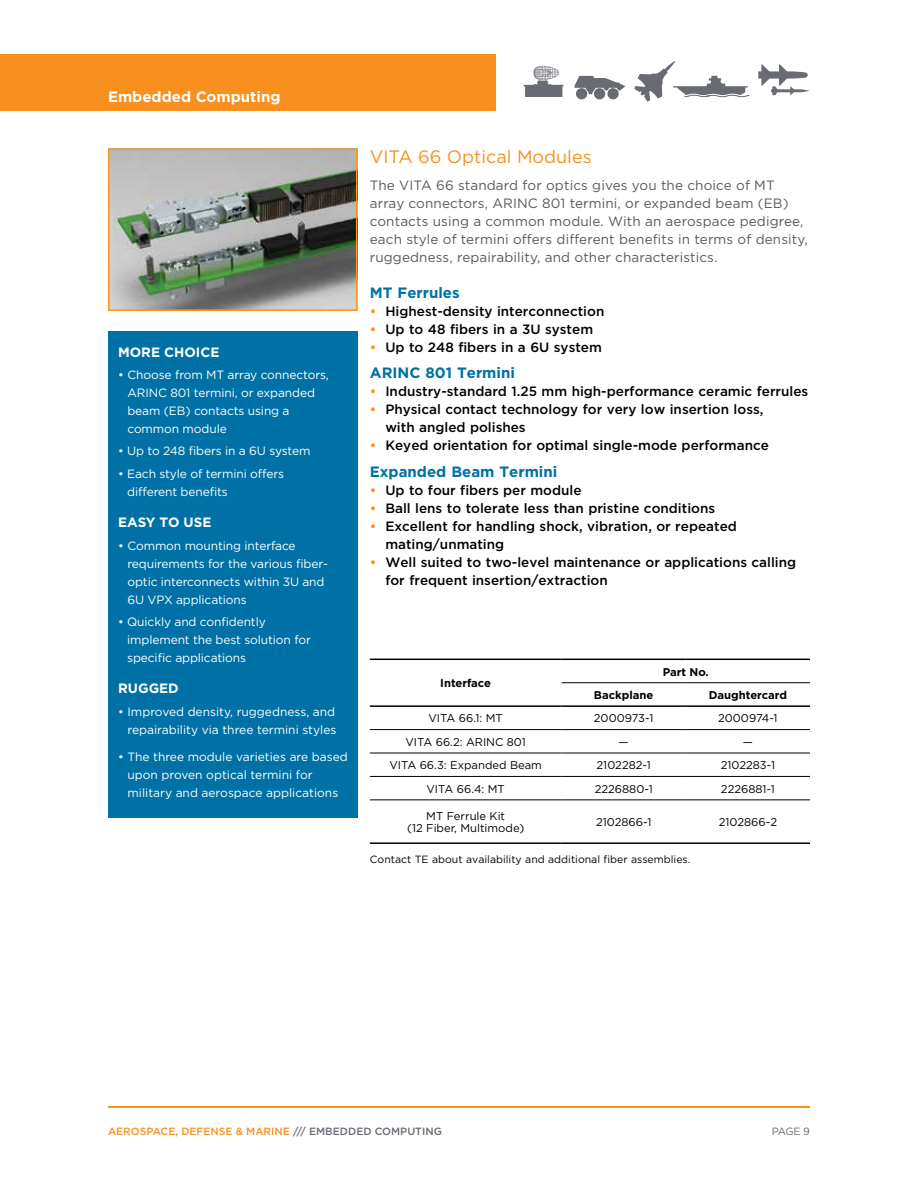
<style>
.page{position:relative;width:918px;height:1188px;background:#fff}
.page>*{position:absolute;margin:0;border:0;box-sizing:border-box;transform-origin:0 0}
.t1{font:18px "Gotham";color:#f7901e}
.t2{font:700 15px "Gotham";color:#0071a6}
.t3{font:700 15px "Gotham";color:#fff}
.t4{font:500 13.5px/18px "Gotham";color:#000}
.t5{font:13.5px/18px "Gotham";letter-spacing:.01em;color:#58595b}
.t6{font:700 13.5px "Gotham";color:#fff}
.t7{font:12px/18px "Gotham";letter-spacing:-.01em;color:#fff}
.t8{font:11.25px/12px "Gotham";color:#000;text-align:center}
.t9{font:700 11.25px "Gotham";color:#000}
.t10{font:10.5px "Gotham";color:#000}
.t11{font:500 10.5px "Gotham";color:#f7901e}
.t12{font:10.5px "Gotham";color:#696b73}
.s1{color:#f7901e}
.s2{color:#696b73}
</style>
<div class="page">
<svg style="left:758px;top:64px;width:51px;height:31px"></svg>
<svg style="left:524px;top:66px;width:39px;height:31px"></svg>
<svg style="left:634px;top:61px;width:115px;height:41px"></svg>
<div style="left:594px;top:88px;width:11px;height:11px;background:#696b73;border-radius:50%"></div>
<div style="left:607px;top:88px;width:12px;height:11px;background:#696b73;border-radius:50%"></div>
<svg style="left:574px;top:76px;width:51px;height:18px"></svg>
<div style="left:576px;top:88px;width:11px;height:11px;background:#696b73;border-radius:50%"></div>
<hr style="left:108px;top:1106px;width:702px;height:2px;background:#f7901e">
<div style="left:0;top:54px;width:495px;height:56px;background:#f7901e"></div>
<img style="left:111px;top:151px;width:243px;height:157px">
<div style="left:108px;top:148px;width:249px;height:163px;border:2px solid #f8971d"></div>
<hr style="left:562px;top:682px;width:124px;height:1px;background:#000">
<hr style="left:686px;top:682px;width:124px;height:1px;background:#000">
<hr style="left:370px;top:729px;width:192px;height:1px;background:#000">
<hr style="left:562px;top:729px;width:124px;height:1px;background:#000">
<hr style="left:686px;top:729px;width:124px;height:1px;background:#000">
<hr style="left:370px;top:753px;width:192px;height:1px;background:#000">
<hr style="left:370px;top:776px;width:192px;height:1px;background:#000">
<hr style="left:562px;top:753px;width:124px;height:1px;background:#000">
<hr style="left:562px;top:776px;width:124px;height:1px;background:#000">
<hr style="left:686px;top:753px;width:124px;height:1px;background:#000">
<hr style="left:686px;top:776px;width:124px;height:1px;background:#000">
<hr style="left:370px;top:799px;width:192px;height:1px;background:#000">
<hr style="left:562px;top:799px;width:124px;height:1px;background:#000">
<hr style="left:686px;top:799px;width:124px;height:1px;background:#000">
<hr style="left:370px;top:842px;width:192px;height:2px;background:#000">
<hr style="left:562px;top:842px;width:124px;height:2px;background:#000">
<hr style="left:686px;top:842px;width:124px;height:2px;background:#000">
<hr style="left:370px;top:705px;width:192px;height:2px;background:#000">
<hr style="left:562px;top:705px;width:124px;height:2px;background:#000">
<hr style="left:686px;top:705px;width:124px;height:2px;background:#000">
<hr style="left:370px;top:659px;width:192px;height:1px;background:#000">
<hr style="left:562px;top:659px;width:124px;height:1px;background:#000">
<hr style="left:686px;top:659px;width:124px;height:1px;background:#000">
<div style="left:108px;top:332px;width:249px;height:486px;background:#0071a6"></div>
<p class="t3" style="left:108px;top:87px;width:174px">Embedded Computing</p>
<p class="t6" style="left:118px;top:343px;width:103px">MORE CHOICE</p>
<p class="t7" style="left:127px;top:366px;width:203px;text-indent:-9px">• Choose from MT array connectors,<br>ARINC 801 termini, or expanded beam (EB) contacts using a common module</p>
<p class="t7" style="left:118px;top:442px;width:194px">• Up to 248 fibers in a 6U system</p>
<p class="t7" style="left:127px;top:464px;width:158px;text-indent:-9px">• Each style of termini offers different benefits</p>
<p class="t6" style="left:118px;top:513px;width:95px">EASY TO USE</p>
<p class="t7" style="left:127px;top:536px;width:202px;text-indent:-9px">• Common mounting interface requirements for the various fiber&shy;optic interconnects within 3U and<br>6U VPX applications</p>
<p class="t7" style="left:127px;top:612px;width:185px;text-indent:-9px">• Quickly and confidently implement the best solution for specific applications</p>
<p class="t6" style="left:118px;top:679px;width:62px">RUGGED</p>
<p class="t7" style="left:118px;top:702px;width:220px;text-align:right">• Improved density, ruggedness, and repairability via three termini styles</p>
<p class="t7" style="left:127px;top:747px;width:222px;text-indent:-9px">• The three module varieties are based upon proven optical termini for military and aerospace applications</p>
<h1 class="t1" style="left:370px;top:145px;width:223px">VITA 66 Optical Modules</h1>
<p class="t5" style="left:370px;top:176px;width:440px">The VITA 66 standard for optics gives you the choice of MT array connectors, ARINC 801 termini, or expanded beam (EB) contacts using a common module. With an aerospace pedigree, each style of termini offers different benefits in terms of density, ruggedness, repairability, and other characteristics.</p>
<p class="t2" style="left:370px;top:283px;width:91px">MT Ferrules</p>
<p class="t4" style="left:370px;top:302px;width:236px"><span class="s1">•</span> Highest-density interconnection</p>
<p class="t4" style="left:370px;top:320px;width:225px"><span class="s1">•</span> Up to 48 fibers in a 3U system</p>
<p class="t4" style="left:370px;top:338px;width:234px"><span class="s1">•</span> Up to 248 fibers in a 6U system</p>
<p class="t2" style="left:370px;top:363px;width:147px">ARINC 801 Termini</p>
<p class="t4" style="left:370px;top:382px;width:440px"><span class="s1">•</span> Industry-standard 1.25 mm high-performance ceramic ferrules</p>
<p class="t4" style="left:385px;top:400px;width:380px;text-indent:-16px"><span class="s1">•</span> Physical contact technology for very low insertion loss, with angled polishes</p>
<p class="t4" style="left:370px;top:436px;width:401px"><span class="s1">•</span> Keyed orientation for optimal single-mode performance</p>
<p class="t2" style="left:370px;top:462px;width:189px">Expanded Beam Termini</p>
<p class="t4" style="left:370px;top:481px;width:213px"><span class="s1">•</span> Up to four fibers per module</p>
<p class="t4" style="left:370px;top:499px;width:347px"><span class="s1">•</span> Ball lens to tolerate less than pristine conditions</p>
<p class="t4" style="left:385px;top:517px;width:353px;text-indent:-16px"><span class="s1">•</span> Excellent for handling shock, vibration, or repeated mating/unmating</p>
<p class="t4" style="left:385px;top:553px;width:412px;text-indent:-16px"><span class="s1">•</span> Well suited to two-level maintenance or applications calling for frequent insertion/extraction</p>
<p class="t9" style="left:440px;top:676px;width:52px">Interface</p>
<p class="t9" style="left:663px;top:664px;width:48px">Part No.</p>
<p class="t9" style="left:594px;top:688px;width:61px">Backplane</p>
<p class="t9" style="left:709px;top:688px;width:80px">Daughtercard</p>
<p class="t8" style="left:429px;top:712px;width:76px">VITA 66.1: MT</p>
<p class="t8" style="left:594px;top:712px;width:61px">2000973-1</p>
<p class="t8" style="left:718px;top:712px;width:61px">2000974-1</p>
<p class="t8" style="left:405px;top:736px;width:122px">VITA 66.2: ARINC 801</p>
<p class="t8" style="left:619px;top:736px;width:12px">—</p>
<p class="t8" style="left:743px;top:736px;width:12px">—</p>
<p class="t8" style="left:389px;top:759px;width:154px">VITA 66.3: Expanded Beam</p>
<p class="t8" style="left:597px;top:759px;width:56px">2102282-1</p>
<p class="t8" style="left:721px;top:759px;width:56px">2102283-1</p>
<p class="t8" style="left:427px;top:782px;width:80px">VITA 66.4: MT</p>
<p class="t8" style="left:595px;top:782px;width:59px">2226880-1</p>
<p class="t8" style="left:721px;top:782px;width:55px">2226881-1</p>
<p class="t8" style="left:407px;top:810px;width:118px">MT Ferrule Kit<br>(12 Fiber, Multimode)</p>
<p class="t8" style="left:596px;top:816px;width:57px">2102866-1</p>
<p class="t8" style="left:719px;top:816px;width:60px">2102866-2</p>
<p class="t10" style="left:370px;top:852px;width:322px">Contact TE about availability and additional fiber assemblies.</p>
<p class="t11" style="left:108px;top:1124px;width:335px">AEROSPACE, DEFENSE &amp; MARINE <span class="s2">/// EMBEDDED COMPUTING</span></p>
<p class="t12" style="left:772px;top:1125px;width:40px">PAGE 9</p>
</div>
